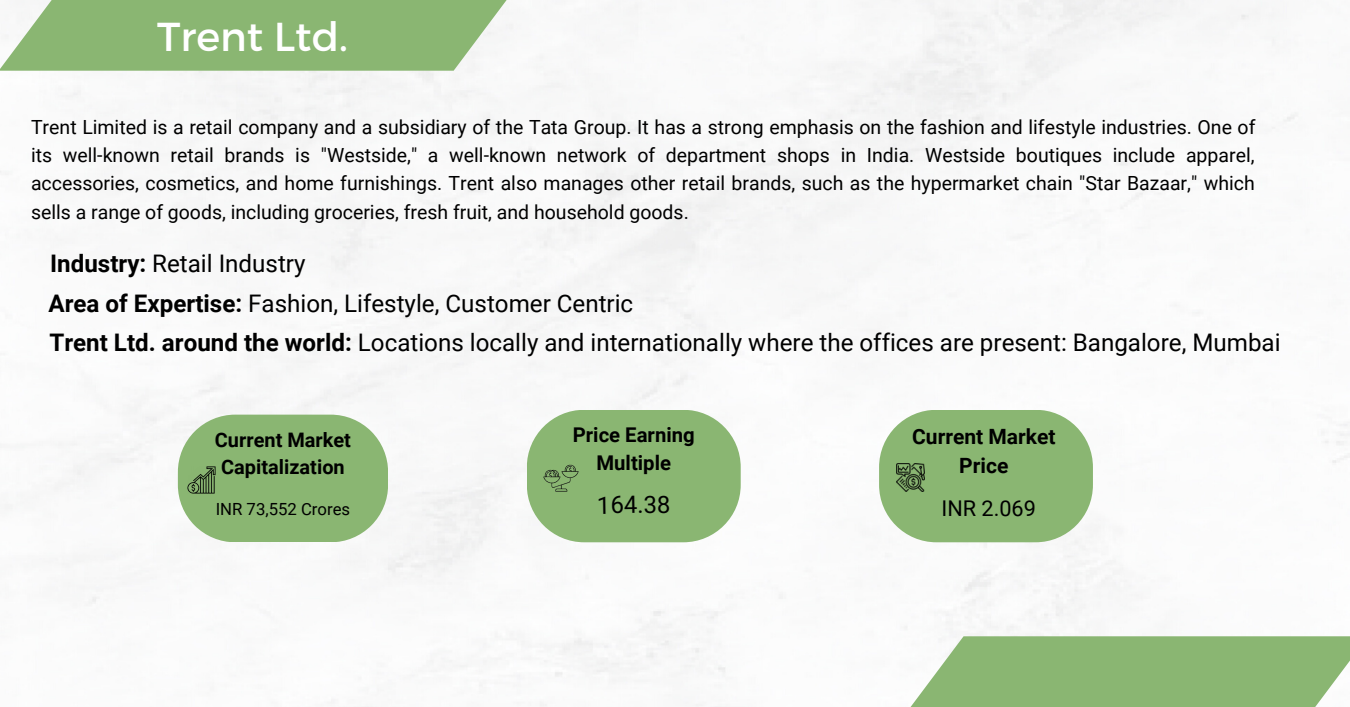
<style>
.page{position:relative;width:1350px;height:707px;background:#fff}
.page>*{position:absolute;margin:0;border:0;box-sizing:border-box;transform-origin:0 0}
.t1{font:40.35px "Montserrat";color:#fff}
.t2{font:24.15px "Roboto";color:#000}
.t3{font:23.85px "Roboto";color:#000}
.t4{font:21.75px "Roboto";color:#000}
.t5{font:700 21px "Roboto";color:#000}
.t6{font:700 20.25px "Roboto";color:#000}
.t7{font:700 19.95px "Roboto";color:#000}
.t8{font:19.5px/28.2px "Roboto";color:#000;text-align:justify}
.t9{font:16.65px "Roboto";color:#000}
.s1{font-weight:700}
</style>
<div class="page">
<svg style="left:0;top:0;width:507px;height:71px;background:#95bc80"></svg>
<svg style="left:911px;top:636px;width:439px;height:70px;background:#94bc7e"></svg>
<svg style="left:178px;top:414px;width:210px;height:128px;background:#96bd80"></svg>
<img style="left:188px;top:466px;width:27px;height:27px">
<div style="left:527px;top:410px;width:214px;height:132px;background:#8ab672;border-radius:57px"></div>
<img style="left:543px;top:464px;width:36px;height:28px">
<div style="left:879px;top:410px;width:214px;height:132px;background:#8ab672;border-radius:57px"></div>
<img style="left:897px;top:463px;width:28px;height:28px">
<p class="t1" style="left:157px;top:10px;width:192px">Trent Ltd.</p>
<p class="t8" style="left:31px;top:113px;width:1226px">Trent Limited is a retail company and a subsidiary of the Tata Group. It has a strong emphasis on the fashion and lifestyle industries. One of its well-known retail brands is "Westside," a well-known network of department shops in India. Westside boutiques include apparel, accessories, cosmetics, and home furnishings. Trent also manages other retail brands, such as the hypermarket chain "Star Bazaar," which sells a range of goods, including groceries, fresh fruit, and household goods.</p>
<p class="t2" style="left:50px;top:250px;width:257px"><span class="s1">Industry:</span> Retail Industry</p>
<p class="t2" style="left:48px;top:289px;width:586px"><span class="s1">Area of Expertise:</span> Fashion, Lifestyle, Customer Centric</p>
<p class="t2" style="left:49px;top:329px;width:1233px"><span class="s1">Trent Ltd. around the world:</span> Locations locally and internationally where the offices are present: Bangalore, Mumbai</p>
<p class="t7" style="left:215px;top:428px;width:138px">Current Market</p>
<p class="t7" style="left:221px;top:455px;width:125px">Capitalization</p>
<p class="t9" style="left:216px;top:499px;width:136px">INR 73,552 Crores</p>
<p class="t6" style="left:573px;top:423px;width:123px">Price Earning</p>
<p class="t6" style="left:597px;top:451px;width:76px">Multiple</p>
<p class="t3" style="left:597px;top:491px;width:75px;rotate:-1deg">164.38</p>
<p class="t5" style="left:912px;top:424px;width:145px">Current Market</p>
<p class="t5" style="left:959px;top:453px;width:51px">Price</p>
<p class="t4" style="left:942px;top:495px;width:96px">INR 2.069</p>
</div>
